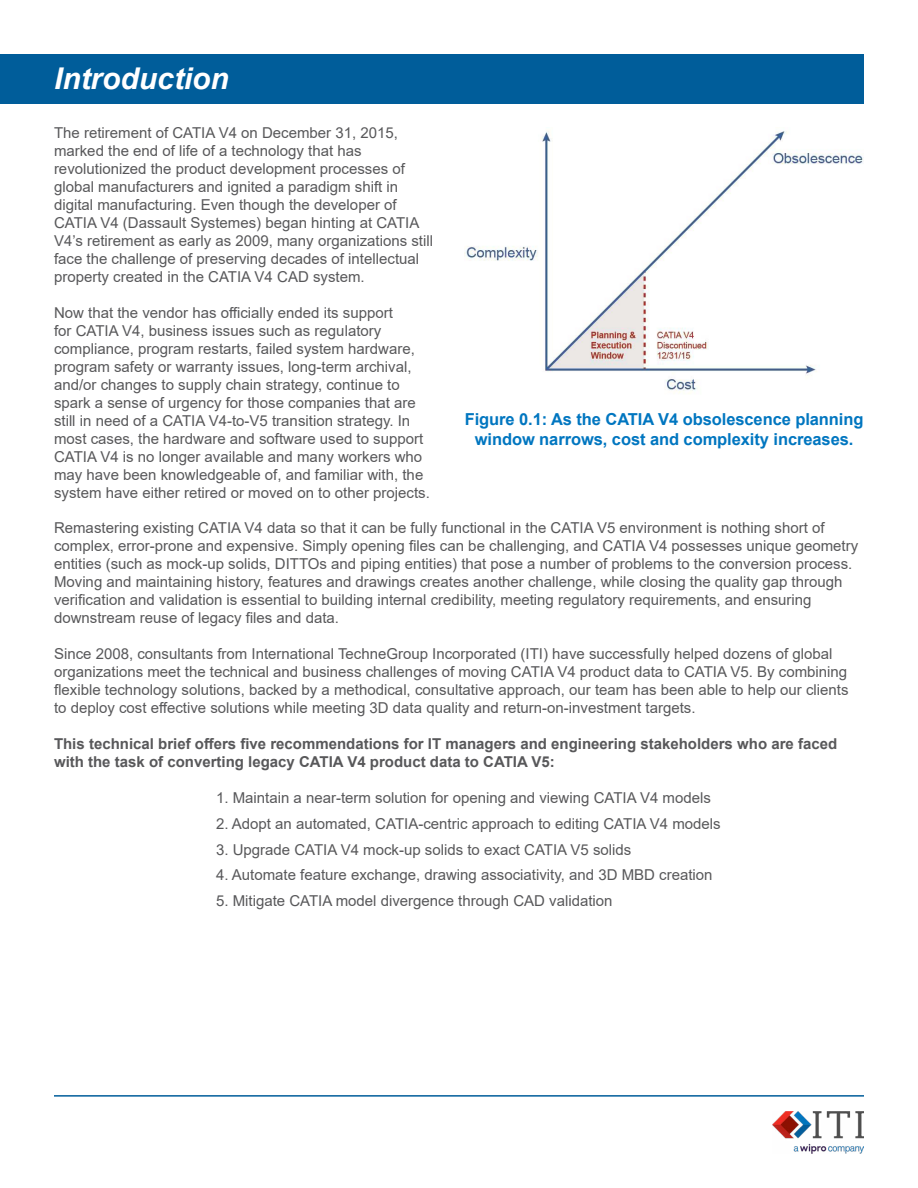
<style>
.page{position:relative;width:918px;height:1188px;background:#fff}
.page>*{position:absolute;margin:0;border:0;box-sizing:border-box;transform-origin:0 0}
.t1{font:italic 700 30px "Arial";color:#fff}
.t2{font:700 16.5px/19.8px "Arial";letter-spacing:-.005em;color:#0076c0;text-align:center}
.t3{font:15px/18px "Arial";color:#58585a}
.t4{font:700 15px/18px "Arial";color:#58585a}
</style>
<div class="page">
<div style="left:0;top:54px;width:864px;height:50px;background:#005d9a"></div>
<img style="left:464px;top:130px;width:400px;height:264px">
<img style="left:772px;top:1111px;width:92px;height:42px">
<hr style="left:54px;top:1095px;width:810px;height:2px;background:#005d9a">
<h1 class="t1" style="left:54px;top:59px;width:176px">Introduction</h1>
<p class="t3" style="left:54px;top:124px;width:381px">The retirement of CATIA V4 on December 31, 2015, marked the end of life of a technology that has revolutionized the product development processes of global manufacturers and ignited a paradigm shift in digital manufacturing. Even though the developer of CATIA V4 (Dassault Systemes) began hinting at CATIA V4’s retirement as early as 2009, many organizations still face the challenge of preserving decades of intellectual property created in the CATIA V4 CAD system.</p>
<p class="t3" style="left:54px;top:304px;width:377px">Now that the vendor has officially ended its support<br>for CATIA V4, business issues such as regulatory compliance, program restarts, failed system hardware, program safety or warranty issues, long-term archival, and/or changes to supply chain strategy, continue to spark a sense of urgency for those companies that are still in need of a CATIA V4-to-V5 transition strategy. In most cases, the hardware and software used to support CATIA V4 is no longer available and many workers who may have been knowledgeable of, and familiar with, the system have either retired or moved on to other projects.</p>
<p class="t2" style="left:465px;top:409px;width:400px">Figure 0.1: As the CATIA V4 obsolescence planning window narrows, cost and complexity increases.</p>
<p class="t3" style="left:54px;top:519px;width:806px">Remastering existing CATIA V4 data so that it can be fully functional in the CATIA V5 environment is nothing short of complex, error-prone and expensive. Simply opening files can be challenging, and CATIA V4 possesses unique geometry entities (such as mock-up solids, DITTOs and piping entities) that pose a number of problems to the conversion process.<br>Moving and maintaining history, features and drawings creates another challenge, while closing the quality gap through verification and validation is essential to building internal credibility, meeting regulatory requirements, and ensuring downstream reuse of legacy files and data.</p>
<p class="t3" style="left:54px;top:645px;width:796px">Since 2008, consultants from International TechneGroup Incorporated (ITI) have successfully helped dozens of global organizations meet the technical and business challenges of moving CATIA V4 product data to CATIA V5. By combining flexible technology solutions, backed by a methodical, consultative approach, our team has been able to help our clients to deploy cost effective solutions while meeting 3D data quality and return-on-investment targets.</p>
<p class="t4" style="left:54px;top:735px;width:785px">This technical brief offers five recommendations for IT managers and engineering stakeholders who are faced with the task of converting legacy CATIA V4 product data to CATIA V5:</p>
<p class="t3" style="left:216px;top:789px;width:496px">1. Maintain a near-term solution for opening and viewing CATIA V4 models</p>
<p class="t3" style="left:216px;top:814px;width:506px">2. Adopt an automated, CATIA-centric approach to editing CATIA V4 models</p>
<p class="t3" style="left:216px;top:840px;width:417px">3. Upgrade CATIA V4 mock-up solids to exact CATIA V5 solids</p>
<p class="t3" style="left:216px;top:866px;width:498px">4. Automate feature exchange, drawing associativity, and 3D MBD creation</p>
<p class="t3" style="left:216px;top:892px;width:398px">5. Mitigate CATIA model divergence through CAD validation</p>
</div>
